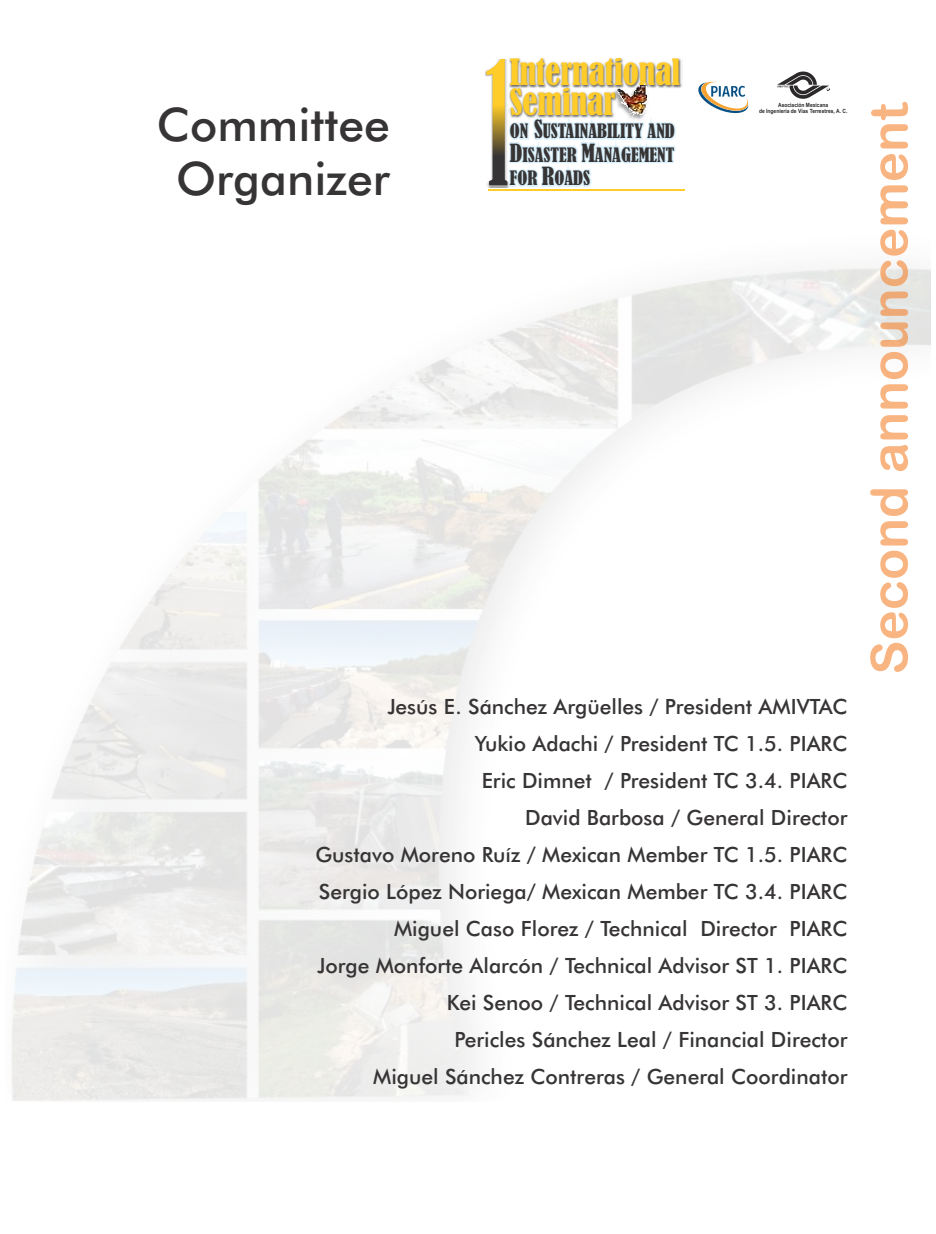
<style>
.page{position:relative;width:936px;height:1234px;background:#fff}
.page>*{position:absolute;margin:0;border:0;box-sizing:border-box;transform-origin:0 0}
.t1{font:51.15px "Arial Rounded MT Bold";color:rgb(245 134 52/.62)}
.t2{font:500 46.2px/54px "Futura BT";color:#373435;text-align:center}
.t3{font:condensed 33.6px/29.4px "Bernard";color:#ffcc29}
.t4{font:500 21px/37px "Futura BT";color:#373435;text-align:right}
.t5{font:condensed 18.45px/23.5px "Bernard";color:#373435;text-align:justify}
.t6{font:700 5.7px/6.4px "Arial";color:#2b2929;text-align:center;scale:.86 1}
.s1{font-size:23.25px}
</style>
<div class="page">
<img style="left:12px;top:185px;width:918px;height:915px">
<svg style="left:777px;top:71px;width:52px;height:28px"></svg>
<svg style="left:698px;top:81px;width:50px;height:33px"></svg>
<img style="left:509px;top:57px;width:173px;height:61px">
<img style="left:485px;top:71px;width:24px;height:116px">
<svg style="left:486px;top:59px;width:21px;height:126px"></svg>
<img style="left:609px;top:81px;width:43px;height:39px">
<svg style="left:595px;top:84px;width:54px;height:32px"></svg>
<img style="left:617px;top:86px;width:29px;height:28px">
<hr style="left:488px;top:190px;width:196px;height:1px;background:#ffcc29">
<h3 class="t3" style="left:510px;top:59px;width:172px">International<br>Seminar</h3>
<p class="t5" style="left:510px;top:120px;width:166px">ON <span class="s1">S</span>USTAINABILITY AND <span class="s1">D</span>ISASTER <span class="s1">M</span>ANAGEMENT FOR <span class="s1">R</span>OADS</p>
<h2 class="t2" style="left:157px;top:102px;width:234px">Committee<br>Organizer</h2>
<p class="t6" style="left:759px;top:102px;width:104px">Asociación Mexicana<br>de Ingeniería de Vías Terrestres, A. C.</p>
<p class="t4" style="left:315px;top:690px;width:533px">Jesús E. Sánchez Argüelles / President AMIVTAC<br>Yukio Adachi / President TC 1.5. PIARC<br>Eric Dimnet / President TC 3.4. PIARC<br>David Barbosa / General Director<br>Gustavo Moreno Ruíz / Mexican Member TC 1.5. PIARC Sergio López Noriega/ Mexican Member TC 3.4. PIARC Miguel Caso Florez / Technical Director PIARC<br>Jorge Monforte Alarcón / Technical Advisor ST 1. PIARC Kei Senoo / Technical Advisor ST 3. PIARC<br>Pericles Sánchez Leal / Financial Director<br>Miguel Sánchez Contreras / General Coordinator</p>
<h1 class="t1" style="left:870px;top:674px;width:573px;rotate:-90deg">Second announcement</h1>
</div>
